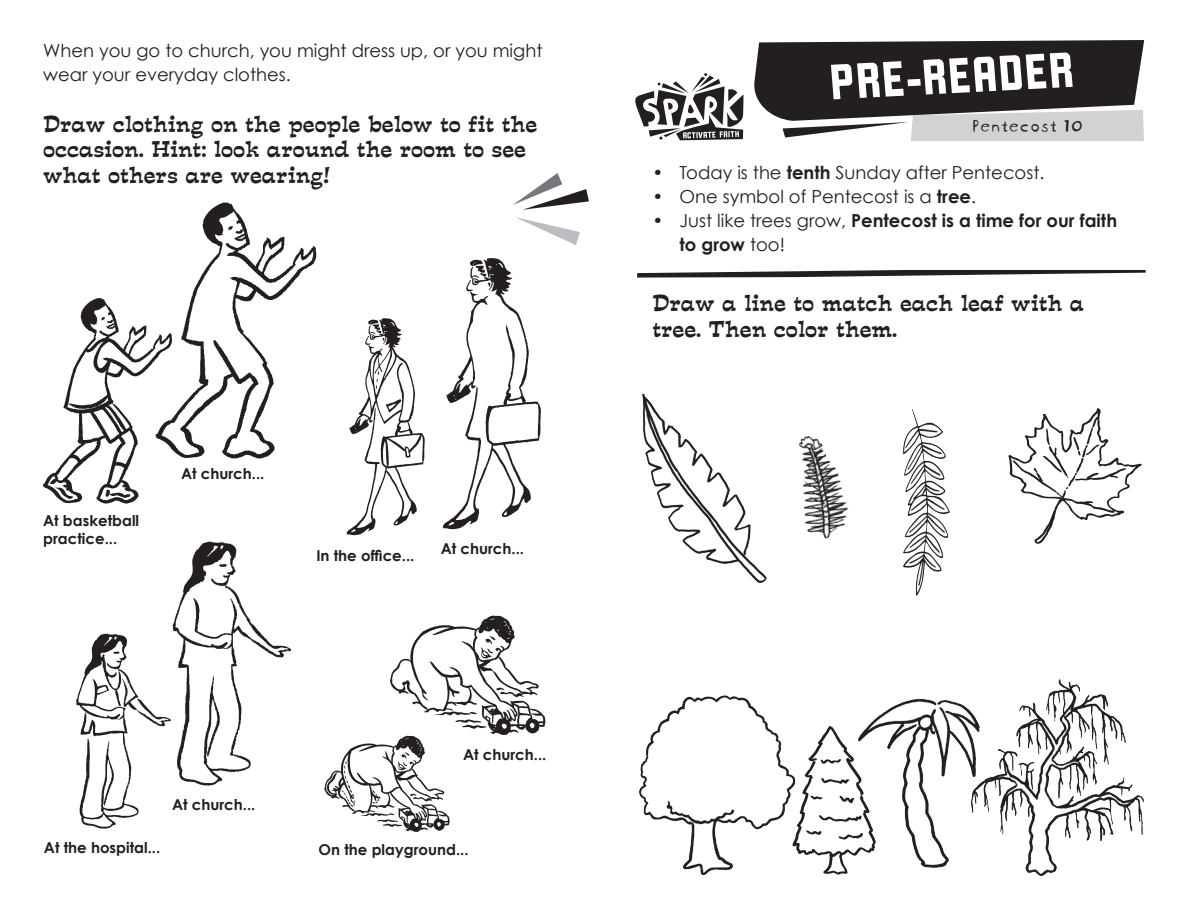
<style>
.page{position:relative;width:1188px;height:918px;background:#fff}
.page>*{position:absolute;margin:0;border:0;box-sizing:border-box;transform-origin:0 0}
.t1{font:54px "Liquorstore";color:#fff}
.t2{font:21px/25.5px "Estro Font";color:#231f20}
.t3{font:18px/24px "Century Gothic";color:#231f20}
.t4{font:700 18px/24px "Century Gothic";color:#231f20}
.t5{font:18px "Blockhead Uplugged";color:#231f20}
.t6{font:700 15px/18px "Century Gothic";color:#231f20}
.s1{font-weight:700}
.s2{font-weight:400}
</style>
<div class="page">
<svg style="left:754px;top:40px;width:390px;height:101px;background:#5b5859"></svg>
<svg style="left:635px;top:73px;width:108px;height:67px"></svg>
<svg style="left:637px;top:270px;width:509px;height:8px"></svg>
<svg style="left:513px;top:173px;width:76px;height:37px"></svg>
<svg style="left:516px;top:217px;width:64px;height:28px"></svg>
<img style="left:799px;top:726px;width:52px;height:149px">
<img style="left:851px;top:699px;width:106px;height:169px">
<img style="left:957px;top:679px;width:187px;height:197px">
<img style="left:639px;top:695px;width:160px;height:179px">
<svg style="left:1008px;top:408px;width:134px;height:136px"></svg>
<img style="left:903px;top:409px;width:47px;height:187px">
<img style="left:42px;top:298px;width:100px;height:206px">
<img style="left:142px;top:202px;width:175px;height:257px">
<img style="left:330px;top:743px;width:120px;height:89px">
<img style="left:372px;top:615px;width:174px;height:134px">
<img style="left:76px;top:633px;width:49px;height:196px">
<img style="left:125px;top:497px;width:205px;height:321px">
<img style="left:346px;top:318px;width:79px;height:218px">
<img style="left:442px;top:258px;width:99px;height:272px">
<img style="left:799px;top:436px;width:50px;height:103px">
<img style="left:642px;top:393px;width:125px;height:190px">
<p class="t3" style="left:43px;top:38px;width:501px">When you go to church, you might dress up, or you might wear your everyday clothes.</p>
<p class="t2" style="left:43px;top:111px;width:496px">Draw clothing on the people below to fit the occasion. Hint: look around the room to see what others are wearing!</p>
<p class="t6" style="left:43px;top:511px;width:97px">At basketball practice...</p>
<p class="t6" style="left:181px;top:464px;width:85px">At church...</p>
<p class="t6" style="left:316px;top:546px;width:100px">In the office...</p>
<p class="t6" style="left:441px;top:539px;width:85px">At church...</p>
<p class="t6" style="left:44px;top:838px;width:118px">At the hospital...</p>
<p class="t6" style="left:172px;top:795px;width:85px">At church...</p>
<p class="t6" style="left:463px;top:745px;width:85px">At church...</p>
<p class="t6" style="left:319px;top:840px;width:152px">On the playground...</p>
<h1 class="t1" style="left:828px;top:54px;width:247px;rotate:-3deg">PRE-READER</h1>
<p class="t5" style="left:971px;top:111px;width:113px">Pentecost 10</p>
<p class="t3" style="left:653px;top:160px;width:394px">• Today is the <span class="s1">tenth</span> Sunday after Pentecost.</p>
<p class="t3" style="left:653px;top:184px;width:325px">• One symbol of Pentecost is a <span class="s1">tree</span>.</p>
<p class="t4" style="left:680px;top:208px;width:439px;text-indent:-27px"><span class="s2">• Just like trees grow,</span> Pentecost is a time for our faith to grow <span class="s2">too!</span></p>
<p class="t2" style="left:652px;top:290px;width:433px">Draw a line to match each leaf with a tree. Then color them.</p>
</div>
